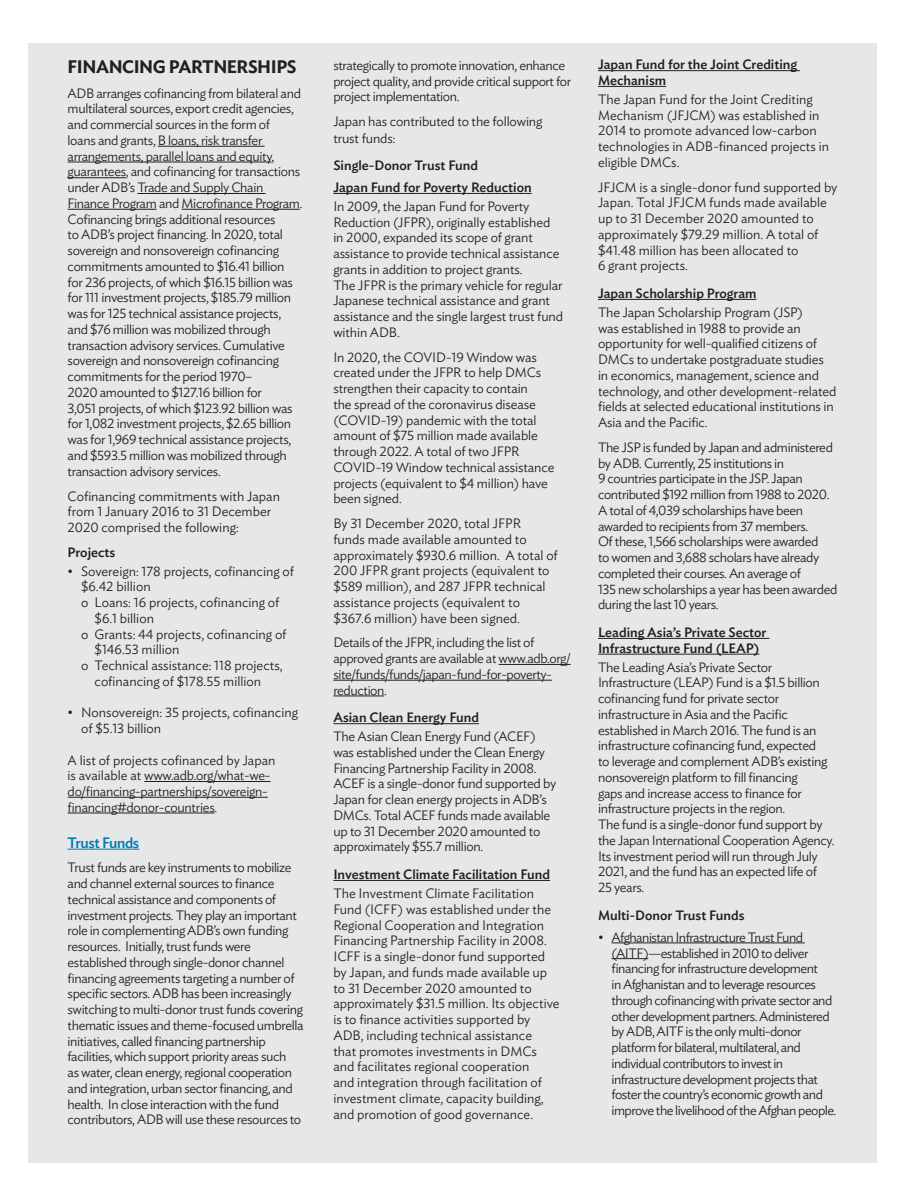
<style>
.page{position:relative;width:918px;height:1188px;background:#fff}
.page>*{position:absolute;margin:0;border:0;box-sizing:border-box;transform-origin:0 0}
.t1{font:600 18px "Ideal Sans";letter-spacing:-.025em;color:#231f20}
.t2{font:500 15px "Ideal Sans";letter-spacing:-.025em;color:#007cb6}
.t3{font:300 13.5px/15.8px "Ideal Sans";letter-spacing:-.025em;color:#231f20}
.t4{font:300 13.5px/15.8px "Ideal Sans";color:#231f20}
.t5{font:500 13.5px/15.8px "Ideal Sans";color:#231f20}
</style>
<div class="page">
<div style="left:28px;top:44px;width:849px;height:1119px;background:#e6e7e9"></div>
<hr style="left:158px;top:146px;width:107px;height:1px;background:#231f20">
<hr style="left:68px;top:162px;width:203px;height:1px;background:#231f20">
<hr style="left:68px;top:177px;width:58px;height:1px;background:#231f20">
<hr style="left:137px;top:193px;width:129px;height:1px;background:#231f20">
<hr style="left:68px;top:209px;width:89px;height:1px;background:#231f20">
<hr style="left:182px;top:209px;width:118px;height:1px;background:#231f20">
<hr style="left:144px;top:781px;width:127px;height:1px;background:#231f20">
<hr style="left:68px;top:797px;width:200px;height:1px;background:#231f20">
<hr style="left:68px;top:813px;width:147px;height:1px;background:#231f20">
<hr style="left:68px;top:849px;width:71px;height:1px;background:#007cb6">
<hr style="left:333px;top:193px;width:199px;height:1px;background:#231f20">
<hr style="left:499px;top:664px;width:72px;height:1px;background:#231f20">
<hr style="left:333px;top:680px;width:219px;height:1px;background:#231f20">
<hr style="left:333px;top:696px;width:51px;height:1px;background:#231f20">
<hr style="left:333px;top:723px;width:146px;height:1px;background:#231f20">
<hr style="left:333px;top:880px;width:217px;height:1px;background:#231f20">
<hr style="left:598px;top:70px;width:202px;height:1px;background:#231f20">
<hr style="left:598px;top:86px;width:68px;height:1px;background:#231f20">
<hr style="left:598px;top:299px;width:159px;height:1px;background:#231f20">
<hr style="left:598px;top:638px;width:171px;height:1px;background:#231f20">
<hr style="left:598px;top:654px;width:161px;height:1px;background:#231f20">
<hr style="left:612px;top:943px;width:193px;height:1px;background:#231f20">
<hr style="left:612px;top:958px;width:36px;height:1px;background:#231f20">
<h1 class="t1" style="left:68px;top:52px;width:230px">FINANCING PARTNERSHIPS</h1>
<p class="t3" style="left:68px;top:84px;width:236px">ADB arranges cofinancing from bilateral and multilateral sources, export credit agencies, and commercial sources in the form of<br>loans and grants, B loans, risk transfer arrangements, parallel loans and equity, guarantees, and cofinancing for transactions under ADB’s Trade and Supply Chain Finance Program and Microfinance Program.<br>Cofinancing brings additional resources<br>to ADB’s project financing. In 2020, total sovereign and nonsovereign cofinancing commitments amounted to $16.41 billion for 236 projects, of which $16.15 billion was for 111 investment projects, $185.79 million was for 125 technical assistance projects, and $76 million was mobilized through transaction advisory services. Cumulative sovereign and nonsovereign cofinancing commitments for the period 1970–<br>2020 amounted to $127.16 billion for<br>3,051 projects, of which $123.92 billion was for 1,082 investment projects, $2.65 billion was for 1,969 technical assistance projects, and $593.5 million was mobilized through transaction advisory services.</p>
<p class="t4" style="left:68px;top:487px;width:214px">Cofinancing commitments with Japan from 1 January 2016 to 31 December<br>2020 comprised the following:</p>
<p class="t5" style="left:68px;top:543px;width:49px">Projects</p>
<p class="t4" style="left:68px;top:562px;width:228px">• Sovereign: 178 projects, cofinancing of</p>
<p class="t4" style="left:81px;top:578px;width:71px">$6.42 billion</p>
<p class="t4" style="left:81px;top:593px;width:200px">o Loans: 16 projects, cofinancing of</p>
<p class="t4" style="left:95px;top:609px;width:61px">$6.1 billion</p>
<p class="t4" style="left:81px;top:625px;width:207px">o Grants: 44 projects, cofinancing of</p>
<p class="t4" style="left:95px;top:641px;width:86px">$146.53 million</p>
<p class="t4" style="left:81px;top:656px;width:203px">o Technical assistance: 118 projects,</p>
<p class="t4" style="left:95px;top:672px;width:168px">cofinancing of $178.55 million</p>
<p class="t4" style="left:81px;top:704px;width:218px;text-indent:-14px">• Nonsovereign: 35 projects, cofinancing of $5.13 billion</p>
<p class="t3" style="left:68px;top:751px;width:209px">A list of projects cofinanced by Japan is available at www.adb.org/what-we&shy;do/financing-partnerships/sovereign&shy;financing#donor-countries.</p>
<p class="t2" style="left:68px;top:831px;width:73px">Trust Funds</p>
<p class="t3" style="left:68px;top:859px;width:237px">Trust funds are key instruments to mobilize and channel external sources to finance technical assistance and components of investment projects. They play an important role in complementing ADB’s own funding resources. Initially, trust funds were established through single-donor channel financing agreements targeting a number of specific sectors. ADB has been increasingly switching to multi-donor trust funds covering thematic issues and theme-focused umbrella initiatives, called financing partnership facilities, which support priority areas such<br>as water, clean energy, regional cooperation and integration, urban sector financing, and health. In close interaction with the fund contributors, ADB will use these resources to</p>
<p class="t3" style="left:333px;top:56px;width:239px">strategically to promote innovation, enhance project quality, and provide critical support for project implementation.</p>
<p class="t3" style="left:333px;top:112px;width:211px;line-height:16.5px">Japan has contributed to the following trust funds:</p>
<p class="t5" style="left:333px;top:154px;width:200px;line-height:21.8px">Single-Donor Trust Fund<br>Japan Fund for Poverty Reduction</p>
<p class="t3" style="left:333px;top:197px;width:231px">In 2009, the Japan Fund for Poverty Reduction (JFPR), originally established in 2000, expanded its scope of grant assistance to provide technical assistance grants in addition to project grants.<br>The JFPR is the primary vehicle for regular Japanese technical assistance and grant assistance and the single largest trust fund within ADB.</p>
<p class="t3" style="left:333px;top:348px;width:223px">In 2020, the COVID-19 Window was created under the JFPR to help DMCs strengthen their capacity to contain<br>the spread of the coronavirus disease (COVID-19) pandemic with the total amount of $75 million made available through 2022. A total of two JFPR COVID-19 Window technical assistance projects (equivalent to $4 million) have been signed.</p>
<p class="t4" style="left:333px;top:514px;width:226px">By 31 December 2020, total JFPR<br>funds made available amounted to approximately $930.6 million. A total of 200 JFPR grant projects (equivalent to $589 million), and 287 JFPR technical assistance projects (equivalent to $367.6 million) have been signed.</p>
<p class="t3" style="left:333px;top:634px;width:239px">Details of the JFPR, including the list of approved grants are available at www.adb.org/ site/funds/funds/japan-fund-for-poverty&shy;reduction.</p>
<p class="t5" style="left:333px;top:709px;width:147px">Asian Clean Energy Fund</p>
<p class="t3" style="left:333px;top:727px;width:225px">The Asian Clean Energy Fund (ACEF) was established under the Clean Energy Financing Partnership Facility in 2008.<br>ACEF is a single-donor fund supported by Japan for clean energy projects in ADB’s DMCs. Total ACEF funds made available up to 31 December 2020 amounted to approximately $55.7 million.</p>
<p class="t5" style="left:333px;top:866px;width:218px">Investment Climate Facilitation Fund</p>
<p class="t4" style="left:333px;top:884px;width:228px">The Investment Climate Facilitation Fund (ICFF) was established under the Regional Cooperation and Integration Financing Partnership Facility in 2008.<br>ICFF is a single-donor fund supported by Japan, and funds made available up to 31 December 2020 amounted to approximately $31.5 million. Its objective is to finance activities supported by ADB, including technical assistance<br>that promotes investments in DMCs and facilitates regional cooperation<br>and integration through facilitation of investment climate, capacity building, and promotion of good governance.</p>
<p class="t5" style="left:598px;top:56px;width:201px">Japan Fund for the Joint Crediting<br>Mechanism</p>
<p class="t4" style="left:598px;top:90px;width:233px">The Japan Fund for the Joint Crediting Mechanism (JFJCM) was established in 2014 to promote advanced low-carbon technologies in ADB-financed projects in eligible DMCs.</p>
<p class="t4" style="left:598px;top:178px;width:241px">JFJCM is a single-donor fund supported by Japan. Total JFJCM funds made available up to 31 December 2020 amounted to approximately $79.29 million. A total of $41.48 million has been allocated to<br>6 grant projects.</p>
<p class="t5" style="left:598px;top:284px;width:160px">Japan Scholarship Program</p>
<p class="t3" style="left:598px;top:303px;width:240px">The Japan Scholarship Program (JSP)<br>was established in 1988 to provide an opportunity for well-qualified citizens of DMCs to undertake postgraduate studies in economics, management, science and technology, and other development-related fields at selected educational institutions in Asia and the Pacific.</p>
<p class="t3" style="left:598px;top:438px;width:241px">The JSP is funded by Japan and administered by ADB. Currently, 25 institutions in<br>9 countries participate in the JSP. Japan contributed $192 million from 1988 to 2020.<br>A total of 4,039 scholarships have been awarded to recipients from 37 members.<br>Of these, 1,566 scholarships were awarded<br>to women and 3,688 scholars have already completed their courses. An average of<br>135 new scholarships a year has been awarded during the last 10 years.</p>
<p class="t5" style="left:598px;top:624px;width:170px">Leading Asia’s Private Sector<br>Infrastructure Fund (LEAP)</p>
<p class="t3" style="left:598px;top:658px;width:238px">The Leading Asia’s Private Sector Infrastructure (LEAP) Fund is a $1.5 billion cofinancing fund for private sector infrastructure in Asia and the Pacific established in March 2016. The fund is an infrastructure cofinancing fund, expected<br>to leverage and complement ADB’s existing nonsovereign platform to fill financing<br>gaps and increase access to finance for infrastructure projects in the region.<br>The fund is a single-donor fund support by the Japan International Cooperation Agency.<br>Its investment period will run through July 2021, and the fund has an expected life of<br>25 years.</p>
<p class="t5" style="left:598px;top:906px;width:148px">Multi-Donor Trust Funds</p>
<p class="t3" style="left:612px;top:928px;width:226px;text-indent:-14px">• Afghanistan Infrastructure Trust Fund (AITF)—established in 2010 to deliver financing for infrastructure development<br>in Afghanistan and to leverage resources through cofinancing with private sector and other development partners. Administered by ADB, AITF is the only multi-donor platform for bilateral, multilateral, and individual contributors to invest in infrastructure development projects that foster the country’s economic growth and improve the livelihood of the Afghan people.</p>
</div>
